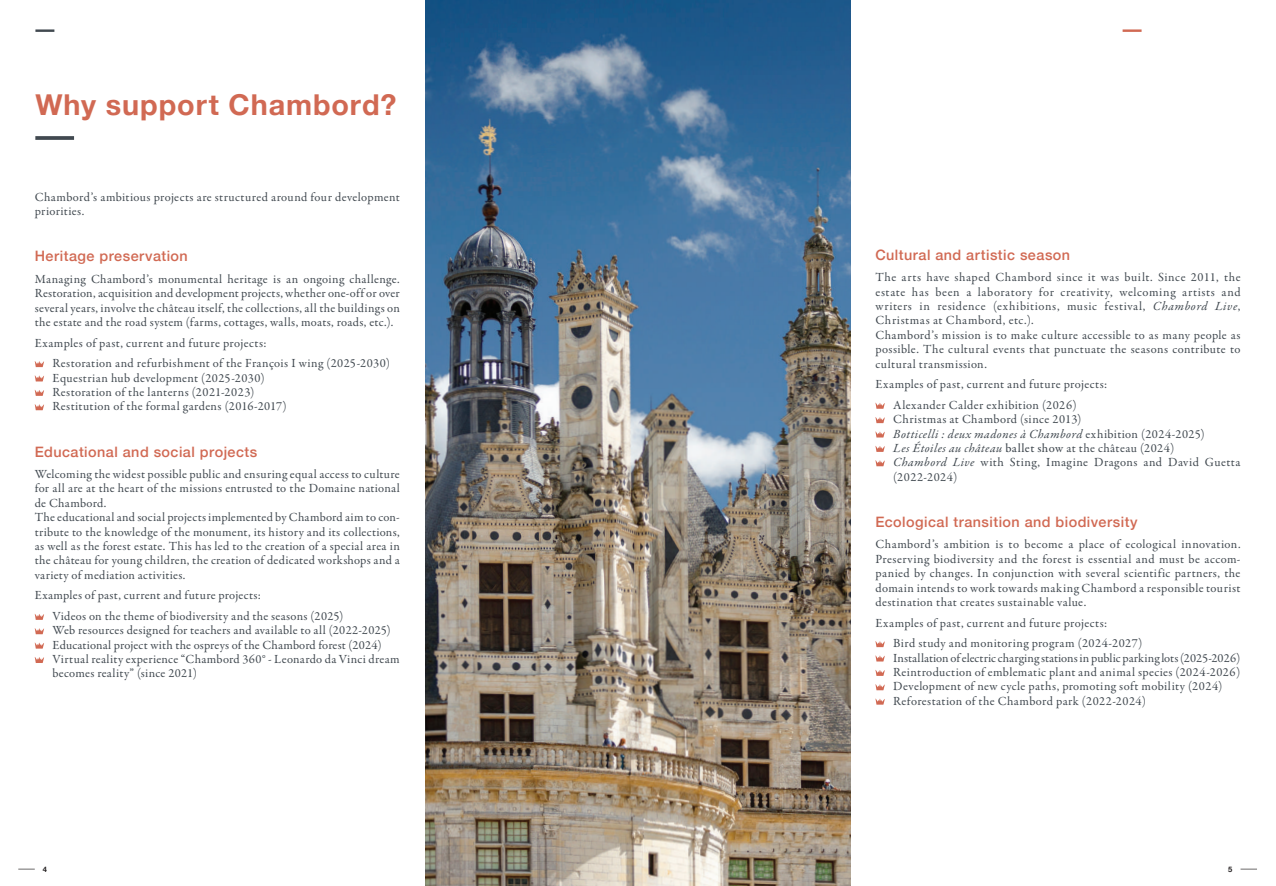
<style>
.page{position:relative;width:1276px;height:886px;background:#fff}
.page>*{position:absolute;margin:0;border:0;box-sizing:border-box;transform-origin:0 0}
.t1{font:700 28.75px "Helvetica Neue";letter-spacing:.03em;color:#d16953}
.t2{font:500 14.38px "Helvetica Neue";letter-spacing:.035em;color:#d16953}
.t3{font:12.5px/14.4px "Garamond Premr Pro";letter-spacing:.03em;color:#414950}
.t4{font:700 7.5px "Helvetica Neue";color:#231f20}
.s1{font-style:italic}
.s2{font-weight:500}
</style>
<div class="page">
<svg style="left:1240px;top:869px;width:17px;height:1px"></svg>
<svg style="left:18px;top:869px;width:17px;height:1px"></svg>
<svg style="left:1122px;top:29px;width:19px;height:3px"></svg>
<svg style="left:35px;top:29px;width:19px;height:3px"></svg>
<svg style="left:35px;top:136px;width:39px;height:4px"></svg>
<svg style="left:35px;top:361px;width:9px;height:6px"></svg>
<svg style="left:35px;top:375px;width:9px;height:6px"></svg>
<svg style="left:35px;top:390px;width:9px;height:6px"></svg>
<svg style="left:35px;top:404px;width:9px;height:6px"></svg>
<svg style="left:35px;top:614px;width:9px;height:6px"></svg>
<svg style="left:35px;top:628px;width:9px;height:6px"></svg>
<svg style="left:35px;top:642px;width:9px;height:7px"></svg>
<svg style="left:35px;top:657px;width:9px;height:6px"></svg>
<svg style="left:875px;top:403px;width:10px;height:6px"></svg>
<svg style="left:875px;top:417px;width:10px;height:6px"></svg>
<svg style="left:875px;top:431px;width:10px;height:6px"></svg>
<svg style="left:875px;top:446px;width:10px;height:6px"></svg>
<svg style="left:875px;top:460px;width:10px;height:6px"></svg>
<svg style="left:875px;top:641px;width:10px;height:6px"></svg>
<svg style="left:875px;top:655px;width:10px;height:6px"></svg>
<svg style="left:875px;top:670px;width:10px;height:6px"></svg>
<svg style="left:875px;top:684px;width:10px;height:6px"></svg>
<svg style="left:875px;top:698px;width:10px;height:7px"></svg>
<img style="left:425px;top:0;width:425px;height:886px">
<h1 class="t1" style="left:35px;top:82px;width:362px">Why support Chambord?</h1>
<p class="t3" style="left:35px;top:190px;width:366px">Chambord’s ambitious projects are structured around four development priorities.</p>
<p class="t2" style="left:35px;top:245px;width:155px">Heritage preservation</p>
<p class="t3" style="left:35px;top:272px;width:366px;text-align:justify">Managing Chambord’s monumental heritage is an ongoing challenge.<br>Restoration, acquisition and development projects, whether one-off or over several years, involve the château itself, the collections, all the buildings on the estate and the road system (farms, cottages, walls, moats, roads, etc.).</p>
<p class="t3" style="left:52px;top:333px;width:339px;line-height:20.6px;text-indent:-18px">Examples of past, current and future projects:<br>Restoration and refurbishment of the François I wing (2025-2030)</p>
<p class="t3" style="left:52px;top:371px;width:236px">Equestrian hub development (2025-2030)<br>Restoration of the lanterns (2021-2023)<br>Restitution of the formal gardens (2016-2017)</p>
<p class="t2" style="left:35px;top:440px;width:224px">Educational and social projects</p>
<p class="t3" style="left:35px;top:467px;width:367px">Welcoming the widest possible public and ensuring equal access to culture for all are at the heart of the missions entrusted to the Domaine national de Chambord.<br>The educational and social projects implemented by Chambord aim to con&shy;tribute to the knowledge of the monument, its history and its collections, as well as the forest estate. This has led to the creation of a special area in the château for young children, the creation of dedicated workshops and a variety of mediation activities.</p>
<p class="t3" style="left:52px;top:585px;width:292px;line-height:20.6px;text-indent:-18px">Examples of past, current and future projects:<br>Videos on the theme of biodiversity and the seasons (2025)</p>
<p class="t3" style="left:52px;top:623px;width:349px">Web resources designed for teachers and available to all (2022-2025)<br>Educational project with the ospreys of the Chambord forest (2024)<br>Virtual reality experience “Chambord 360° - Leonardo da Vinci dream becomes reality” (since 2021)</p>
<p class="t2" style="left:875px;top:243px;width:196px">Cultural and artistic season</p>
<p class="t3" style="left:875px;top:270px;width:366px">The arts have shaped Chambord since it was built. Since 2011, the estate has been a laboratory for creativity, welcoming artists and writers in residence (exhibitions, music festival, <span class="s1">Chambord Live</span>, Christmas at Chambord, etc.).<br>Chambord’s mission is to make culture accessible to as many people as possible. The cultural events that punctuate the seasons contribute to cultural transmission.</p>
<p class="t3" style="left:893px;top:374px;width:215px;line-height:20.6px;text-indent:-18px">Examples of past, current and future projects:<br>Alexander Calder exhibition (2026)</p>
<p class="t3" style="left:893px;top:412px;width:349px">Christmas at Chambord (since 2013)<br><span class="s1">Botticelli : deux madones à Chambord</span> exhibition (2024-2025)<br><span class="s1">Les Étoiles au château</span> <span class="s2">ballet show</span> at the château (2024)<br><span class="s1">Chambord Live</span> with Sting, Imagine Dragons and David Guetta (2022-2024)</p>
<p class="t2" style="left:875px;top:510px;width:264px">Ecological transition and biodiversity</p>
<p class="t3" style="left:875px;top:537px;width:366px;text-align:justify">Chambord’s ambition is to become a place of ecological innovation.<br>Preserving biodiversity and the forest is essential and must be accom&shy;panied by changes. In conjunction with several scientific partners, the domain intends to work towards making Chambord a responsible tourist destination that creates sustainable value.</p>
<p class="t3" style="left:893px;top:612px;width:251px;line-height:20.6px;text-indent:-18px">Examples of past, current and future projects:<br>Bird study and monitoring program (2024-2027)</p>
<p class="t3" style="left:893px;top:651px;width:349px">Installation of electric charging stations in public parking lots (2025-2026)<br>Reintroduction of emblematic plant and animal species (2024-2026)<br>Development of new cycle paths, promoting soft mobility (2024)<br>Reforestation of the Chambord park (2022-2024)</p>
<p class="t4" style="left:43px;top:864px;width:6px">4</p>
<p class="t4" style="left:1228px;top:864px;width:6px">5</p>
</div>
